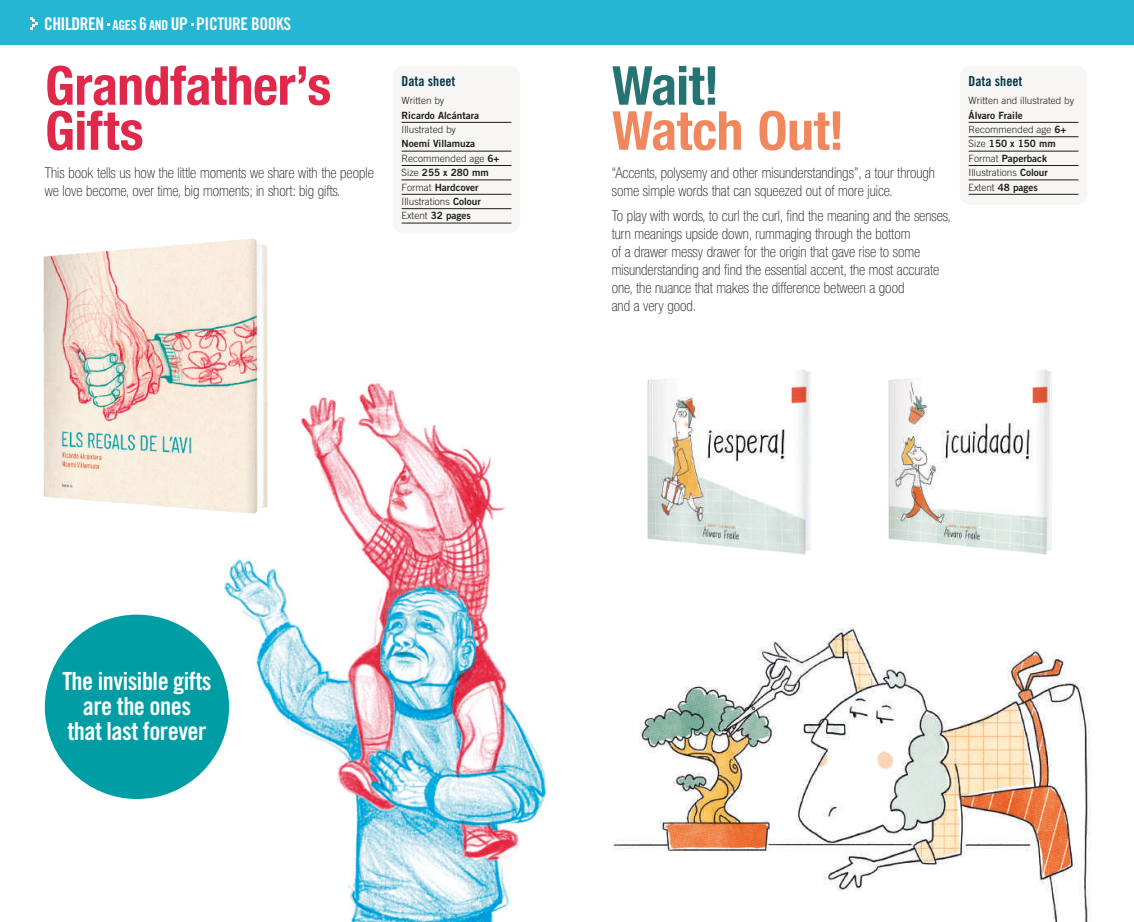
<style>
.page{position:relative;width:1134px;height:922px;background:#fff}
.page>*{position:absolute;margin:0;border:0;box-sizing:border-box;transform-origin:0 0}
.t1{font:700 condensed 53.75px/45px "Helvetica Neue LT Std";letter-spacing:-.005em;color:#df284a}
.t2{font:700 condensed 53.75px "Helvetica Neue LT Std";letter-spacing:-.01em;color:#f1875e}
.t3{font:700 condensed 53.75px "Helvetica Neue LT Std";color:#267373}
.t4{font:25px/25px "Trade Gothic LT Std Bd Cn 20";letter-spacing:-.02em;color:#fff;text-align:center}
.t5{font:17.5px "Trade Gothic LT Std Bd Cn 20";letter-spacing:-.025em;color:#f7f6f4}
.t6{font:100 condensed 15px/18px "Helvetica Neue LT Std";color:#1d1d1b}
.t7{font:13.75px "Trade Gothic LT Std Bd Cn 20";color:#003549}
.t8{font:10px/14.4px "Trade Gothic LT Std Bd 2";color:#1d1d1b}
.t9{font:300 10px "Trade Gothic LT Std";color:#1d1d1b}
.s1{color:#fff}
.s2{font-size:13.75px;color:#fff}
.s3{font-family:"Trade Gothic LT Std Bd 2";font-weight:400}
.s4{font-family:"Trade Gothic LT Std";font-weight:300}
</style>
<div class="page">
<div style="left:567px;top:0;width:567px;height:45px;background:#25b6d3"></div>
<div style="left:0;top:0;width:567px;height:45px;background:#25b6d3"></div>
<svg style="left:30px;top:17px;width:8px;height:12px"></svg>
<img style="left:223px;top:383px;width:323px;height:538px">
<div style="left:45px;top:614px;width:184px;height:184px;background:#009da5;border-radius:50%"></div>
<div style="left:393px;top:66px;width:127px;height:167px;background:#f7f6f4;border-radius:11px"></div>
<div style="left:960px;top:66px;width:127px;height:139px;background:#f7f6f4;border-radius:11px"></div>
<hr style="left:402px;top:122px;width:109px;height:1px;background:#1d1d1b">
<hr style="left:402px;top:151px;width:109px;height:1px;background:#1d1d1b">
<hr style="left:402px;top:165px;width:109px;height:1px;background:#1d1d1b">
<hr style="left:402px;top:180px;width:109px;height:1px;background:#1d1d1b">
<hr style="left:402px;top:194px;width:109px;height:1px;background:#1d1d1b">
<hr style="left:402px;top:208px;width:109px;height:1px;background:#1d1d1b">
<hr style="left:402px;top:223px;width:109px;height:1px;background:#1d1d1b">
<hr style="left:969px;top:122px;width:109px;height:1px;background:#1d1d1b">
<hr style="left:969px;top:136px;width:109px;height:1px;background:#1d1d1b">
<hr style="left:969px;top:151px;width:109px;height:1px;background:#1d1d1b">
<hr style="left:969px;top:165px;width:109px;height:1px;background:#1d1d1b">
<hr style="left:969px;top:180px;width:109px;height:1px;background:#1d1d1b">
<hr style="left:969px;top:194px;width:109px;height:1px;background:#1d1d1b">
<img style="left:43px;top:238px;width:255px;height:290px">
<img style="left:647px;top:370px;width:164px;height:185px">
<img style="left:888px;top:369px;width:164px;height:186px">
<img style="left:613px;top:628px;width:478px;height:293px">
<p class="t5" style="left:44px;top:13px;width:249px"><span class="s1">CHILDREN</span> <span class="s2">AGES</span> <span class="s1">6</span> <span class="s2">AND</span> <span class="s1">UP</span> PICTURE BOOKS</p>
<h1 class="t1" style="left:45px;top:62px;width:288px">Grandfather’s<br>Gifts</h1>
<h1 class="t3" style="left:612px;top:53px;width:109px">Wait!</h1>
<p class="t7" style="left:402px;top:73px;width:55px">Data sheet</p>
<p class="t9" style="left:402px;top:95px;width:44px">Written by</p>
<p class="t8" style="left:402px;top:108px;width:79px">Ricardo Alcántara</p>
<p class="t9" style="left:402px;top:124px;width:56px">Illustrated by</p>
<p class="t8" style="left:402px;top:136px;width:75px">Noemí Villamuza</p>
<p class="t9" style="left:402px;top:152px;width:99px">Recommended age <span class="s3">6+</span></p>
<p class="t8" style="left:402px;top:165px;width:89px"><span class="s4">Size</span> 255 x 280 mm<br><span class="s4">Format</span> Hardcover</p>
<p class="t9" style="left:402px;top:195px;width:81px">Illustrations <span class="s3">Colour</span></p>
<p class="t8" style="left:402px;top:208px;width:71px"><span class="s4">Extent</span> 32 pages</p>
<h1 class="t2" style="left:612px;top:98px;width:234px">Watch Out!</h1>
<p class="t6" style="left:45px;top:164px;width:330px">This book tells us how the little moments we share with the people we love become, over time, big moments; in short: big gifts.</p>
<p class="t6" style="left:612px;top:164px;width:325px">“Accents, polysemy and other misunderstandings”, a tour through some simple words that can squeezed out of more juice.</p>
<p class="t6" style="left:612px;top:207px;width:341px">To play with words, to curl the curl, find the meaning and the senses, turn meanings upside down, rummaging through the bottom<br>of a drawer messy drawer for the origin that gave rise to some misunderstanding and find the essential accent, the most accurate one, the nuance that makes the difference between a good<br>and a very good.</p>
<p class="t7" style="left:969px;top:73px;width:55px">Data sheet</p>
<p class="t9" style="left:969px;top:95px;width:107px">Written and illustrated by</p>
<p class="t8" style="left:969px;top:108px;width:56px">Álvaro Fraile</p>
<p class="t9" style="left:969px;top:124px;width:99px">Recommended age <span class="s3">6+</span></p>
<p class="t8" style="left:969px;top:136px;width:89px"><span class="s4">Size</span> 150 x 150 mm<br><span class="s4">Format</span> Paperback</p>
<p class="t9" style="left:969px;top:167px;width:81px">Illustrations <span class="s3">Colour</span></p>
<p class="t8" style="left:969px;top:180px;width:71px"><span class="s4">Extent</span> 48 pages</p>
<h2 class="t4" style="left:62px;top:668px;width:151px">The invisible gifts are the ones<br>that last forever</h2>
</div>
